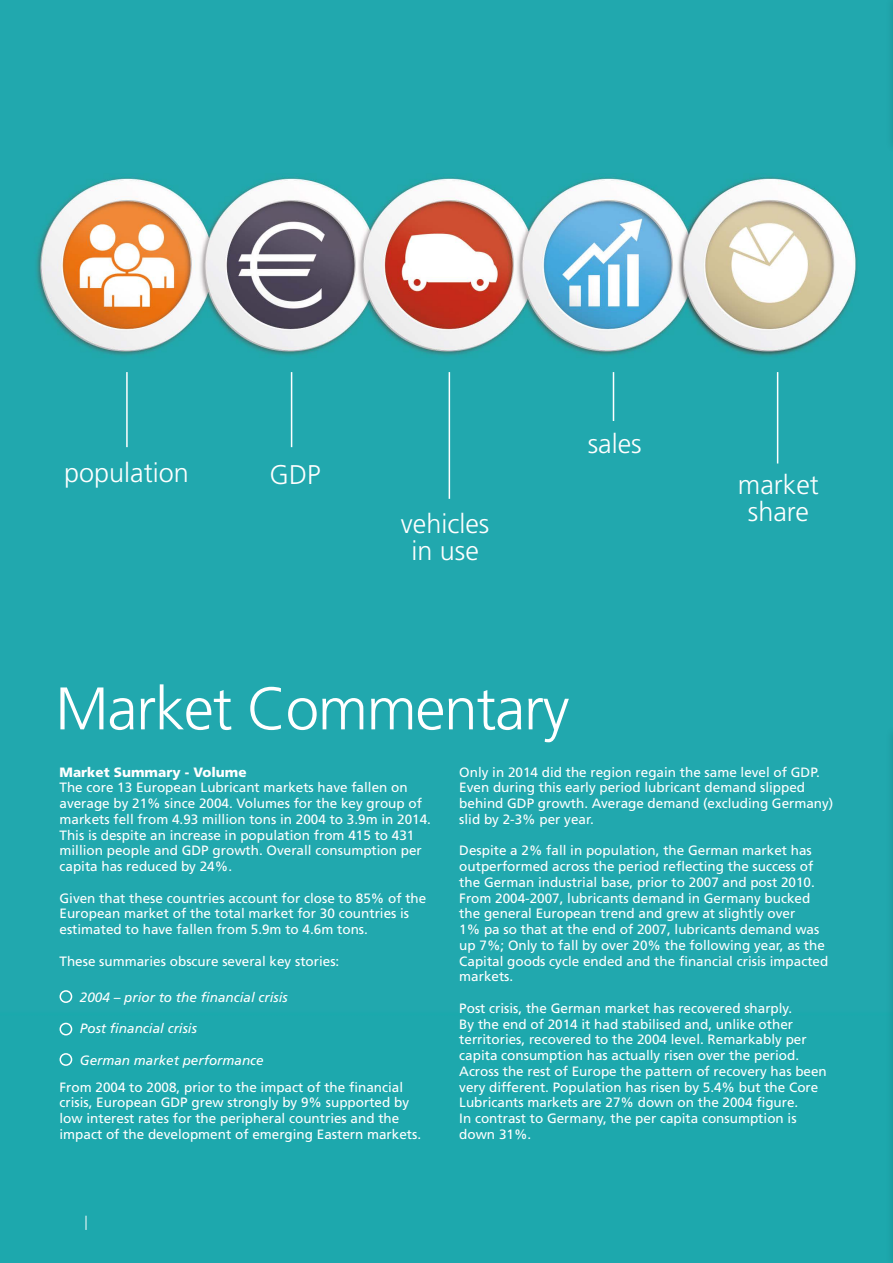
<style>
.page{position:relative;width:893px;height:1263px;background:#fff}
.page>*{position:absolute;margin:0;border:0;box-sizing:border-box;transform-origin:0 0}
.t1{font:300 60px "Frutiger";letter-spacing:-.02em;color:#fff}
.t2{font:300 27px/27px "Frutiger";color:#fff;text-align:center}
.t3{font:13.5px/15.8px "Frutiger";color:#fff}
.t4{font:italic 13.5px "Frutiger";color:#fff}
.t5{font:900 13.5px "Frutiger";color:#fff}
</style>
<div class="page">
<img style="left:0;top:0;width:893px;height:1263px">
<div style="left:885px;top:0;width:8px;height:154px;background:#20a5ab"></div>
<hr style="left:892px;top:0;width:1px;height:134px;background:#add6d7">
<svg style="left:86px;top:1216px;width:1px;height:14px"></svg>
<div style="left:60px;top:990px;width:12px;height:13px;border:2px solid #fff;border-radius:50%"></div>
<div style="left:60px;top:1023px;width:12px;height:12px;border:2px solid #fff;border-radius:50%"></div>
<div style="left:60px;top:1053px;width:12px;height:13px;border:2px solid #fff;border-radius:50%"></div>
<hr style="left:126px;top:372px;width:2px;height:75px;background:#fff">
<hr style="left:777px;top:372px;width:1px;height:91px;background:#fff">
<hr style="left:291px;top:372px;width:1px;height:75px;background:#fff">
<hr style="left:449px;top:372px;width:1px;height:127px;background:#fff">
<hr style="left:613px;top:372px;width:1px;height:49px;background:#fff">
<div style="left:885px;top:724px;width:8px;height:539px;background:#1fa5aa"></div>
<hr style="left:892px;top:745px;width:1px;height:518px;background:#add6d7">
<h2 class="t2" style="left:588px;top:430px;width:55px">sales</h2>
<h2 class="t2" style="left:64px;top:459px;width:126px">population</h2>
<h2 class="t2" style="left:738px;top:471px;width:82px">market share</h2>
<h2 class="t2" style="left:270px;top:461px;width:53px">GDP</h2>
<h2 class="t2" style="left:401px;top:510px;width:90px">vehicles in use</h2>
<h1 class="t1" style="left:55px;top:675px;width:516px">Market Commentary</h1>
<p class="t5" style="left:60px;top:764px;width:189px">Market Summary - Volume</p>
<p class="t3" style="left:60px;top:780px;width:373px">The core 13 European Lubricant markets have fallen on average by 21% since 2004. Volumes for the key group of markets fell from 4.93 million tons in 2004 to 3.9m in 2014.<br>This is despite an increase in population from 415 to 431 million people and GDP growth. Overall consumption per capita has reduced by 24%.</p>
<p class="t3" style="left:60px;top:890px;width:368px">Given that these countries account for close to 85% of the<br>European market of the total market for 30 countries is estimated to have fallen from 5.9m to 4.6m tons.</p>
<p class="t3" style="left:60px;top:953px;width:281px">These summaries obscure several key stories:</p>
<p class="t4" style="left:80px;top:989px;width:209px">2004 – prior to the financial crisis</p>
<p class="t4" style="left:80px;top:1021px;width:119px">Post financial crisis</p>
<p class="t4" style="left:80px;top:1052px;width:185px">German market performance</p>
<p class="t3" style="left:60px;top:1079px;width:363px">From 2004 to 2008, prior to the impact of the financial crisis, European GDP grew strongly by 9% supported by low interest rates for the peripheral countries and the impact of the development of emerging Eastern markets.</p>
<p class="t3" style="left:459px;top:764px;width:376px">Only in 2014 did the region regain the same level of GDP.<br>Even during this early period lubricant demand slipped behind GDP growth. Average demand (excluding Germany) slid by 2-3% per year.</p>
<p class="t3" style="left:459px;top:843px;width:371px">Despite a 2% fall in population, the German market has outperformed across the period reflecting the success of the German industrial base, prior to 2007 and post 2010.<br>From 2004-2007, lubricants demand in Germany bucked the general European trend and grew at slightly over<br>1% pa so that at the end of 2007, lubricants demand was up 7%; Only to fall by over 20% the following year, as the Capital goods cycle ended and the financial crisis impacted markets.</p>
<p class="t3" style="left:459px;top:1000px;width:369px">Post crisis, the German market has recovered sharply.<br>By the end of 2014 it had stabilised and, unlike other territories, recovered to the 2004 level. Remarkably per capita consumption has actually risen over the period.<br>Across the rest of Europe the pattern of recovery has been very different. Population has risen by 5.4% but the Core Lubricants markets are 27% down on the 2004 figure.<br>In contrast to Germany, the per capita consumption is down 31%.</p>
</div>
